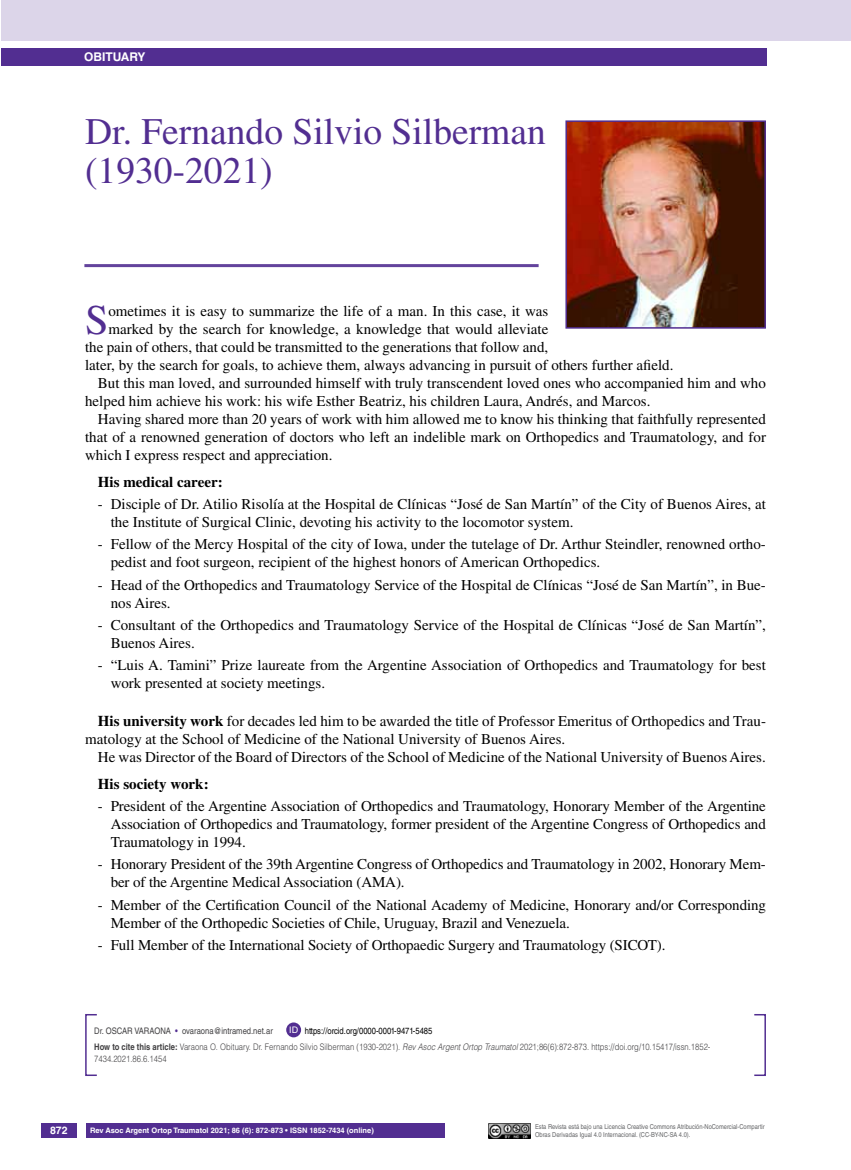
<style>
.page{position:relative;width:851px;height:1170px;background:#fff}
.page>*{position:absolute;margin:0;border:0;box-sizing:border-box;transform-origin:0 0}
.t1{font:42.15px "Times LT Std";color:#522e91}
.t2{font:37.5px/39px "Times LT Std";color:#522e91}
.t3{font:15px/18px "Times LT Std";color:#000}
.t4{font:700 15px "Times LT Std";color:#000}
.t5{font:700 12px "Helvetica LT Std";color:#fff}
.t6{font:700 10.5px "Helvetica LT Std";color:#fff}
.t7{font:300 9px/16.2px "Helvetica LT Std";color:#414042;scale:.85 1}
.t8{font:9px "Helvetica LT Std";color:#414042;scale:.85 1}
.t9{font:9px "Helvetica LT Std";color:#fff}
.t10{font:700 7.5px "Helvetica LT Std";color:#fff}
.t11{font:6.75px/7.5px "Helvetica LT Std";color:#636466;scale:.85 1}
.s1{font-weight:700}
.s2{font-weight:400;color:#000}
.s3{font-style:italic}
.s4{color:#522e91}
</style>
<div class="page">
<div style="left:41px;top:1123px;width:36px;height:14px;background:#522e91"></div>
<div style="left:2px;top:49px;width:764px;height:17px;background:#522e91"></div>
<div style="left:2px;top:0;width:848px;height:40px;background:#dcd5e9"></div>
<div style="left:85px;top:1013px;width:13px;height:62px;border:2px solid #522e91"></div>
<div style="left:286px;top:1022px;width:15px;height:15px;background:#522e91;border-radius:50%"></div>
<hr style="left:84px;top:264px;width:454px;height:3px;background:#63439c">
<img style="left:568px;top:123px;width:194px;height:202px">
<div style="left:565px;top:120px;width:200px;height:208px;border:2px solid #522e91"></div>
<img style="left:488px;top:1123px;width:42px;height:14px">
<div style="left:86px;top:1123px;width:358px;height:14px;background:#522e91"></div>
<p class="t5" style="left:84px;top:50px;width:63px">OBITUARY</p>
<h2 class="t2" style="left:85px;top:112px;width:462px">Dr. Fernando Silvio Silberman (1930-2021)</h2>
<h1 class="t1" style="left:85px;top:296px;width:25px">S</h1>
<p class="t3" style="left:108px;top:302px;width:441px">ometimes it is easy to summarize the life of a man. In this case, it was</p>
<p class="t3" style="left:108px;top:320px;width:441px">marked by the search for knowledge, a knowledge that would alleviate</p>
<p class="t3" style="left:85px;top:338px;width:464px">the pain of others, that could be transmitted to the generations that follow and,</p>
<p class="t3" style="left:85px;top:356px;width:590px">later, by the search for goals, to achieve them, always advancing in pursuit of others further afield.</p>
<p class="t3" style="left:98px;top:374px;width:669px">But this man loved, and surrounded himself with truly transcendent loved ones who accompanied him and who</p>
<p class="t3" style="left:85px;top:392px;width:566px">helped him achieve his work: his wife Esther Beatriz, his children Laura, Andrés, and Marcos.</p>
<p class="t3" style="left:98px;top:410px;width:669px">Having shared more than 20 years of work with him allowed me to know his thinking that faithfully represented</p>
<p class="t3" style="left:85px;top:428px;width:682px">that of a renowned generation of doctors who left an indelible mark on Orthopedics and Traumatology, and for</p>
<p class="t3" style="left:85px;top:446px;width:249px">which I express respect and appreciation.</p>
<p class="t4" style="left:98px;top:472px;width:126px">His medical career:</p>
<p class="t3" style="left:111px;top:495px;width:656px;text-indent:-13px">- Disciple of Dr. Atilio Risolía at the Hospital de Clínicas “José de San Martín” of the City of Buenos Aires, at the Institute of Surgical Clinic, devoting his activity to the locomotor system.</p>
<p class="t3" style="left:111px;top:535px;width:656px;text-indent:-13px">- Fellow of the Mercy Hospital of the city of Iowa, under the tutelage of Dr. Arthur Steindler, renowned ortho&shy;pedist and foot surgeon, recipient of the highest honors of American Orthopedics.</p>
<p class="t3" style="left:111px;top:575px;width:656px;text-indent:-13px">- Head of the Orthopedics and Traumatology Service of the Hospital de Clínicas “José de San Martín”, in Bue&shy;nos Aires.</p>
<p class="t3" style="left:111px;top:615px;width:656px;text-indent:-13px">- Consultant of the Orthopedics and Traumatology Service of the Hospital de Clínicas “José de San Martín”,<br>Buenos Aires.</p>
<p class="t3" style="left:111px;top:656px;width:656px;text-indent:-13px">- “Luis A. Tamini” Prize laureate from the Argentine Association of Orthopedics and Traumatology for best work presented at society meetings.</p>
<p class="t3" style="left:85px;top:712px;width:682px;text-indent:13px"><span class="s1">His university work</span> for decades led him to be awarded the title of Professor Emeritus of Orthopedics and Trau&shy;matology at the School of Medicine of the National University of Buenos Aires.</p>
<p class="t3" style="left:98px;top:748px;width:669px">He was Director of the Board of Directors of the School of Medicine of the National University of Buenos Aires.</p>
<p class="t4" style="left:98px;top:774px;width:112px">His society work:</p>
<p class="t3" style="left:111px;top:797px;width:656px;text-align:justify;text-indent:-13px">- President of the Argentine Association of Orthopedics and Traumatology, Honorary Member of the Argentine Association of Orthopedics and Traumatology, former president of the Argentine Congress of Orthopedics and Traumatology in 1994.</p>
<p class="t3" style="left:111px;top:855px;width:656px;text-indent:-13px">- Honorary President of the 39th Argentine Congress of Orthopedics and Traumatology in 2002, Honorary Mem&shy;ber of the Argentine Medical Association (AMA).</p>
<p class="t3" style="left:111px;top:895px;width:656px;text-indent:-13px">- Member of the Certification Council of the National Academy of Medicine, Honorary and/or Corresponding<br>Member of the Orthopedic Societies of Chile, Uruguay, Brazil and Venezuela.</p>
<p class="t3" style="left:98px;top:935px;width:569px">- Full Member of the International Society of Orthopaedic Surgery and Traumatology (SICOT).</p>
<p class="t9" style="left:289px;top:1024px;width:10px">ID</p>
<p class="t7" style="left:94px;top:1022px;width:726px;text-indent:210px"><span class="s2">https://orcid.org/0000-0001-9471-5485<br></span><span class="s1">How to cite this article:</span> Varaona O. Obituary. Dr. Fernando Silvio Silberman (1930-2021). <span class="s3">Rev Asoc Argent Ortop Traumatol</span> 2021;86(6):872-873. https://doi.org/10.15417/issn.1852-</p>
<p class="t7" style="left:94px;top:1050px;width:87px">7434.2021.86.6.1454</p>
<p class="t8" style="left:94px;top:1025px;width:212px">Dr. Oscar Varaona <span class="s4">•</span> ovaraona@intramed.net.ar</p>
<p class="t6" style="left:50px;top:1124px;width:19px">872</p>
<p class="t10" style="left:90px;top:1125px;width:285px">Rev Asoc Argent Ortop Traumatol 2021; 86 (6): 872-873 • ISSN 1852-7434 (online)</p>
<p class="t11" style="left:535px;top:1123px;width:272px">Esta Revista está bajo una Licencia Creative Commons Atribución-NoComercial-Compartir<br>Obras Derivadas Igual 4.0 Internacional. (CC-BY-NC-SA 4.0).</p>
</div>
